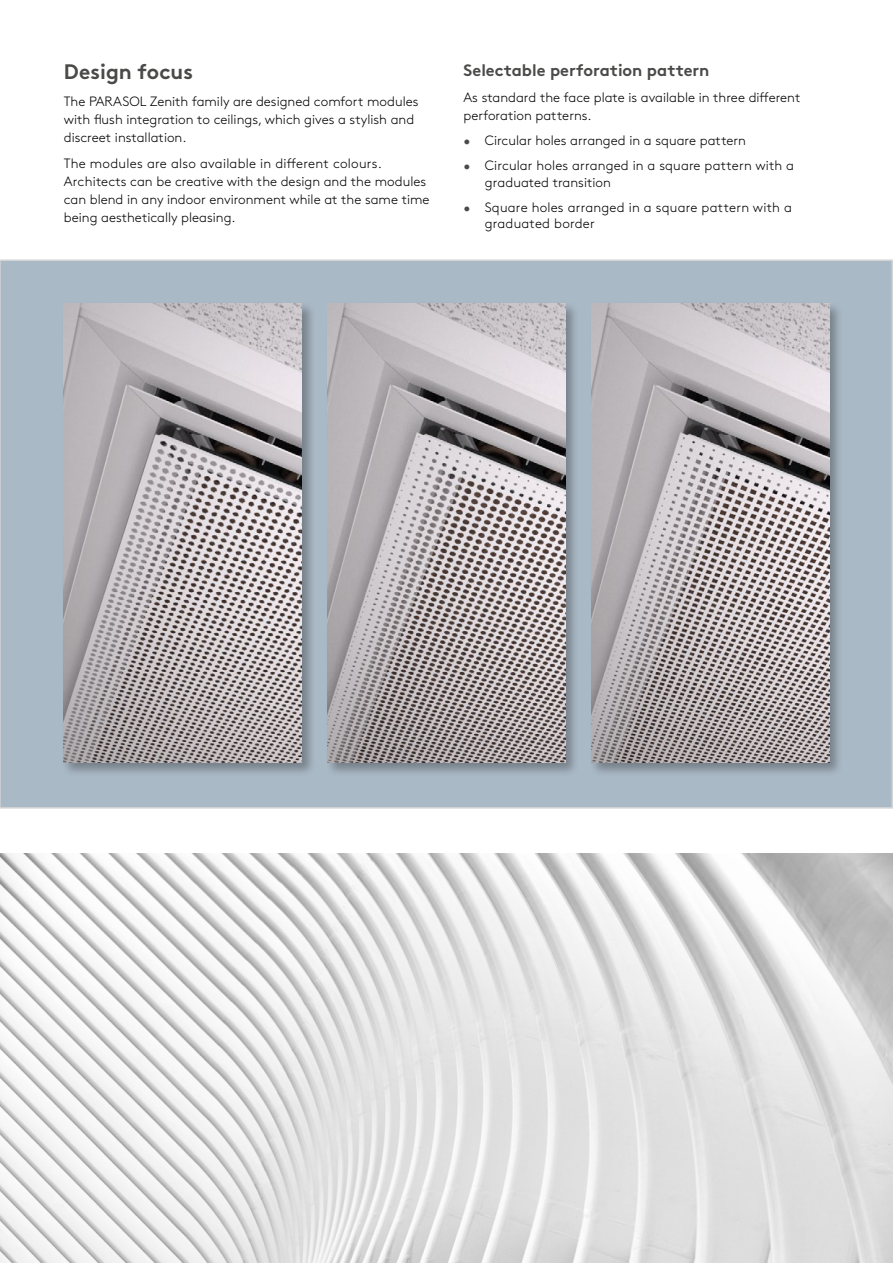
<style>
.page{position:relative;width:893px;height:1263px;background:#fff}
.page>*{position:absolute;margin:0;border:0;box-sizing:border-box;transform-origin:0 0}
.t1{font:700 21px "Swegon Brown";color:#4a4a49}
.t2{font:700 16.5px "Swegon Brown";color:#4a4a49}
.t3{font:300 13.5px/18px "Swegon Brown";color:#000}
.s1{color:#4a4a49}
</style>
<div class="page">
<div style="left:0;top:260px;width:892px;height:548px;background:#aab9c6"></div>
<img style="left:0;top:854px;width:893px;height:409px">
<div style="left:62px;top:301px;width:254px;height:476px;background:#000;opacity:.3"></div>
<img style="left:64px;top:303px;width:238px;height:460px">
<div style="left:325px;top:301px;width:255px;height:476px;background:#000;opacity:.3"></div>
<img style="left:327px;top:303px;width:239px;height:460px">
<div style="left:589px;top:301px;width:254px;height:476px;background:#000;opacity:.3"></div>
<img style="left:591px;top:303px;width:238px;height:460px">
<h1 class="t1" style="left:64px;top:55px;width:131px">Design focus</h1>
<p class="t3" style="left:64px;top:91px;width:356px">The PARASOL Zenith family are designed comfort modules with flush integration to ceilings, which gives a stylish and discreet installation.</p>
<p class="t3" style="left:64px;top:153px;width:367px">The modules are also available in different colours.<br>Architects can be creative with the design and the modules can blend in any indoor environment while at the same time being aesthetically pleasing.</p>
<p class="t2" style="left:463px;top:57px;width:247px">Selectable perforation pattern</p>
<p class="t3" style="left:463px;top:88px;width:338px">As standard the face plate is available in three different perforation patterns.</p>
<p class="t3" style="left:463px;top:131px;width:284px"><span class="s1">•</span> Circular holes arranged in a square pattern</p>
<p class="t3" style="left:485px;top:156px;width:311px;line-height:16.5px;text-indent:-21px"><span class="s1">•</span> Circular holes arranged in a square pattern with a graduated transition</p>
<p class="t3" style="left:485px;top:198px;width:309px;line-height:16.5px;text-indent:-21px"><span class="s1">•</span> Square holes arranged in a square pattern with a graduated border</p>
</div>
